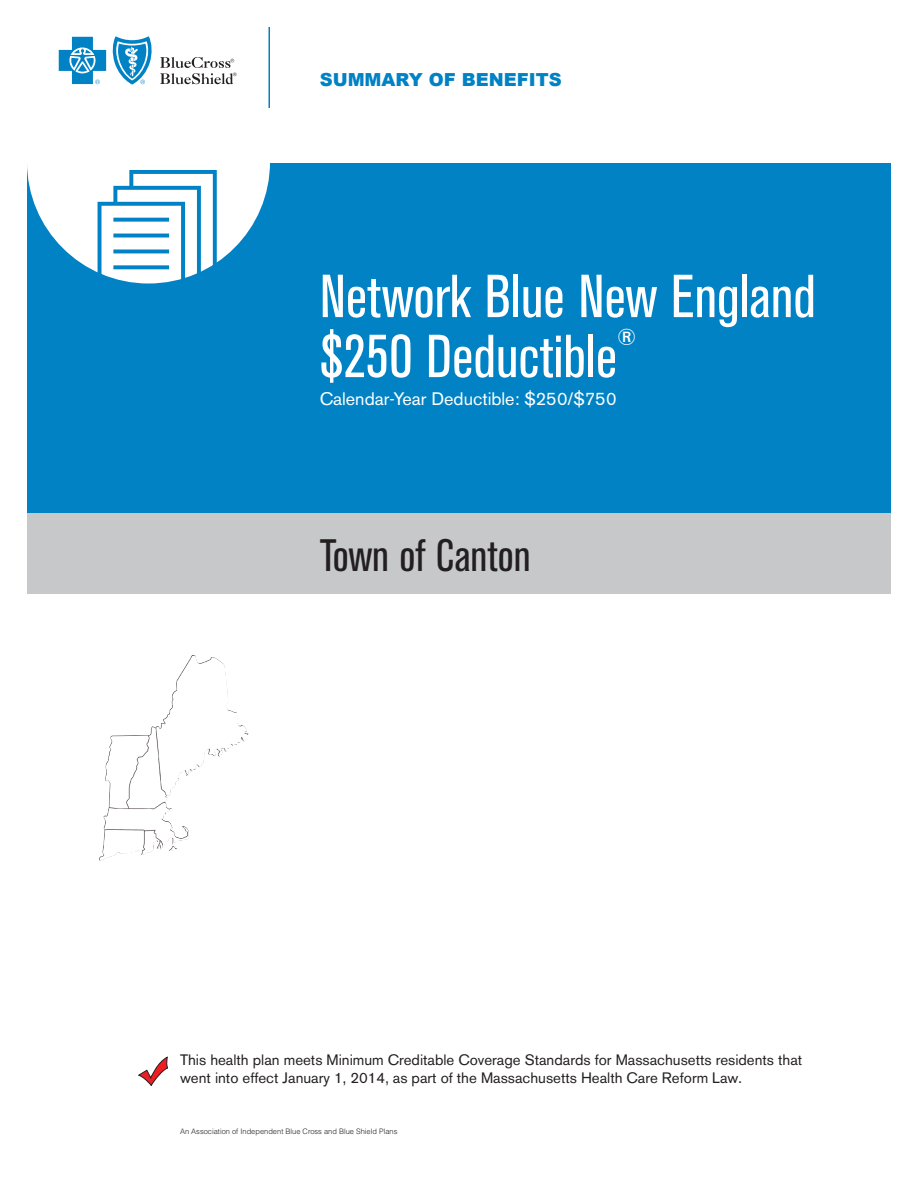
<style>
.page{position:relative;width:918px;height:1188px;background:#fff}
.page>*{position:absolute;margin:0;border:0;box-sizing:border-box;transform-origin:0 0}
.Plan_Name{font:condensed 60px/60px "Akzidenz Grotesk BE";color:#fff}
.Account_Name{font:condensed 45px "Akzidenz Grotesk BE";color:#231f20}
.Plan_Name-2{font:condensed 22.95px "Akzidenz Grotesk BE";color:#fff}
.Plan_Details_-_Cover{font:18px "Akzidenz Grotesk BE";color:#fff}
.t1{font:900 18px "Arial";color:#0082c5}
.t2{font:15px/18px "Akzidenz Grotesk BE";color:#231f20}
.t3{font:300 7.5px "Helvetica";color:#231f20}
</style>
<div class="page">
<hr style="left:268px;top:27px;width:2px;height:81px;background:#0082c5">
<svg style="left:59px;top:37px;width:47px;height:47px"></svg>
<svg style="left:112px;top:36px;width:40px;height:49px"></svg>
<svg style="left:160px;top:57px;width:77px;height:27px"></svg>
<div style="left:27px;top:164px;width:864px;height:430px;background:#c7c8ca"></div>
<div style="left:27px;top:164px;width:864px;height:349px;background:#0082c5"></div>
<svg style="left:27px;top:164px;width:243px;height:120px"></svg>
<svg style="left:186px;top:655px;width:6px;height:10px"></svg>
<svg style="left:138px;top:1057px;width:30px;height:29px"></svg>
<p class="t1" style="left:320px;top:67px;width:244px">SUMMARY OF BENEFITS</p>
<p class="Plan_Name" style="left:320px;top:268px;width:498px">Network Blue New England $250 Deductible</p>
<p class="Plan_Name-2" style="left:617px;top:324px;width:21px">®</p>
<p class="Plan_Details_-_Cover" style="left:320px;top:388px;width:299px">Calendar-Year Deductible: $250/$750</p>
<p class="Account_Name" style="left:320px;top:530px;width:212px">Town of Canton</p>
<p class="t2" style="left:180px;top:1051px;width:624px">This health plan meets Minimum Creditable Coverage Standards for Massachusetts residents that went into effect January 1, 2014, as part of the Massachusetts Health Care Reform Law.</p>
<p class="t3" style="left:180px;top:1127px;width:219px">An Association of Independent Blue Cross and Blue Shield Plans</p>
</div>
